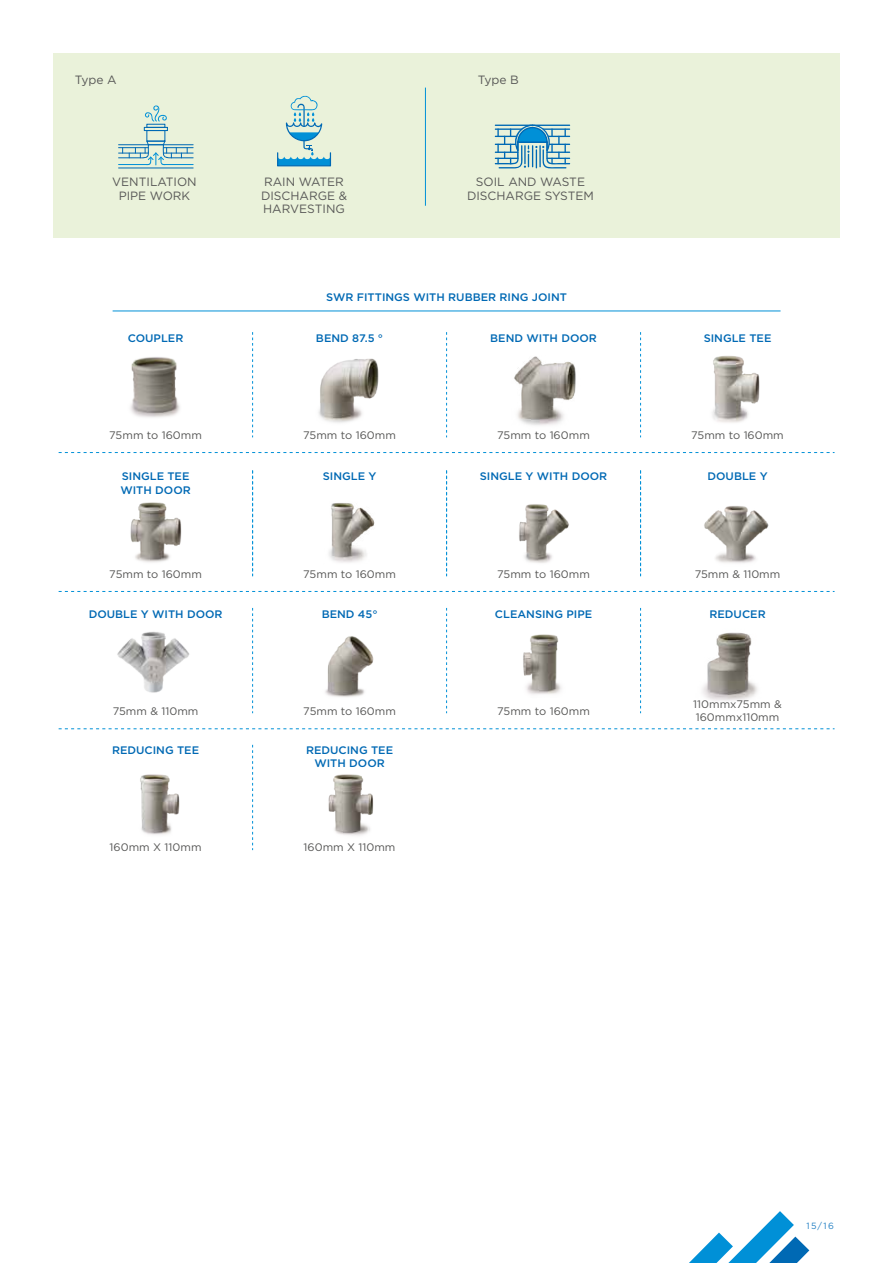
<style>
.page{position:relative;width:893px;height:1263px;background:#fff}
.page>*{position:absolute;margin:0;border:0;box-sizing:border-box;transform-origin:0 0}
.t1{font:12px/13.4px "Gotham";color:#575756;text-align:center}
.t2{font:500 10.95px/13px "Gotham";color:#0069b4}
.t3{font:10.95px/13px "Gotham";color:#575756}
.t4{font:9px "Gotham";color:#2581c4}
</style>
<div class="page">
<img style="left:325px;top:636px;width:49px;height:61px">
<img style="left:702px;top:632px;width:56px;height:69px">
<img style="left:130px;top:502px;width:52px;height:61px">
<hr style="left:113px;top:311px;width:667px;height:1px;background:#0090d7">
<img style="left:130px;top:357px;width:50px;height:61px">
<img style="left:318px;top:358px;width:61px;height:65px">
<img style="left:514px;top:356px;width:62px;height:70px">
<img style="left:712px;top:355px;width:48px;height:68px">
<img style="left:329px;top:503px;width:46px;height:60px">
<img style="left:519px;top:504px;width:50px;height:59px">
<img style="left:704px;top:506px;width:65px;height:57px">
<img style="left:117px;top:631px;width:73px;height:62px">
<img style="left:523px;top:634px;width:39px;height:61px">
<img style="left:140px;top:774px;width:40px;height:61px">
<img style="left:328px;top:774px;width:46px;height:62px">
<svg style="left:252px;top:332px;width:1px;height:105px"></svg>
<svg style="left:446px;top:332px;width:1px;height:105px"></svg>
<svg style="left:640px;top:332px;width:1px;height:105px"></svg>
<svg style="left:59px;top:452px;width:775px;height:1px"></svg>
<svg style="left:252px;top:608px;width:1px;height:105px"></svg>
<svg style="left:446px;top:608px;width:1px;height:105px"></svg>
<svg style="left:640px;top:608px;width:1px;height:105px"></svg>
<svg style="left:252px;top:745px;width:1px;height:105px"></svg>
<svg style="left:252px;top:470px;width:1px;height:106px"></svg>
<svg style="left:446px;top:470px;width:1px;height:106px"></svg>
<svg style="left:640px;top:470px;width:1px;height:106px"></svg>
<svg style="left:59px;top:591px;width:775px;height:1px"></svg>
<svg style="left:59px;top:728px;width:775px;height:1px"></svg>
<div style="left:53px;top:53px;width:787px;height:185px;background:#eaf2da"></div>
<hr style="left:425px;top:88px;width:1px;height:118px;background:#0090d7">
<svg style="left:118px;top:105px;width:76px;height:63px"></svg>
<svg style="left:277px;top:95px;width:54px;height:71px"></svg>
<svg style="left:495px;top:124px;width:75px;height:45px"></svg>
<svg style="left:689px;top:1211px;width:121px;height:52px"></svg>
<p class="t1" style="left:75px;top:73px;width:43px">Type A</p>
<p class="t1" style="left:112px;top:175px;width:86px">VENTILATION<br>PIPE WORK</p>
<p class="t1" style="left:261px;top:175px;width:88px;text-align:left">RAIN WATER<br>DISCHARGE &amp;<br>HARVESTING</p>
<p class="t1" style="left:478px;top:73px;width:43px">Type B</p>
<p class="t1" style="left:467px;top:175px;width:128px">SOIL AND WASTE<br>DISCHARGE SYSTEM</p>
<p class="t2" style="left:326px;top:290px;width:242px">SWR FITTINGS WITH RUBBER RING JOINT</p>
<p class="t2" style="left:128px;top:331px;width:57px">COUPLER</p>
<p class="t2" style="left:316px;top:331px;width:69px">BEND 87.5 °</p>
<p class="t2" style="left:490px;top:331px;width:108px">BEND WITH DOOR</p>
<p class="t3" style="left:109px;top:428px;width:94px">75mm to 160mm</p>
<p class="t3" style="left:303px;top:428px;width:94px">75mm to 160mm</p>
<p class="t3" style="left:497px;top:428px;width:94px">75mm to 160mm</p>
<p class="t2" style="left:120px;top:470px;width:72px">SINGLE TEE<br>WITH DOOR</p>
<p class="t2" style="left:323px;top:470px;width:55px">SINGLE Y</p>
<p class="t2" style="left:480px;top:470px;width:129px">SINGLE Y WITH DOOR</p>
<p class="t3" style="left:109px;top:567px;width:94px">75mm to 160mm</p>
<p class="t3" style="left:303px;top:567px;width:94px">75mm to 160mm</p>
<p class="t3" style="left:497px;top:567px;width:94px">75mm to 160mm</p>
<p class="t2" style="left:89px;top:607px;width:135px">DOUBLE Y WITH DOOR</p>
<p class="t2" style="left:322px;top:607px;width:57px">BEND 45°</p>
<p class="t2" style="left:495px;top:607px;width:99px">CLEANSING PIPE</p>
<p class="t3" style="left:113px;top:704px;width:87px">75mm &amp; 110mm</p>
<p class="t3" style="left:303px;top:704px;width:94px">75mm to 160mm</p>
<p class="t3" style="left:497px;top:704px;width:94px">75mm to 160mm</p>
<p class="t2" style="left:112px;top:743px;width:89px">REDUCING TEE</p>
<p class="t2" style="left:306px;top:743px;width:89px;text-align:center">REDUCING TEE<br>WITH DOOR</p>
<p class="t3" style="left:110px;top:841px;width:93px">160mm X 110mm</p>
<p class="t3" style="left:304px;top:841px;width:93px">160mm X 110mm</p>
<p class="t2" style="left:704px;top:331px;width:69px">SINGLE TEE</p>
<p class="t3" style="left:691px;top:428px;width:94px">75mm to 160mm</p>
<p class="t2" style="left:707px;top:470px;width:62px">DOUBLE Y</p>
<p class="t3" style="left:695px;top:567px;width:87px">75mm &amp; 110mm</p>
<p class="t2" style="left:709px;top:607px;width:58px">REDUCER</p>
<p class="t3" style="left:693px;top:698px;width:90px">110mmx75mm &amp;<br>160mmx110mm</p>
<p class="t4" style="left:806px;top:1220px;width:29px">15/16</p>
</div>
